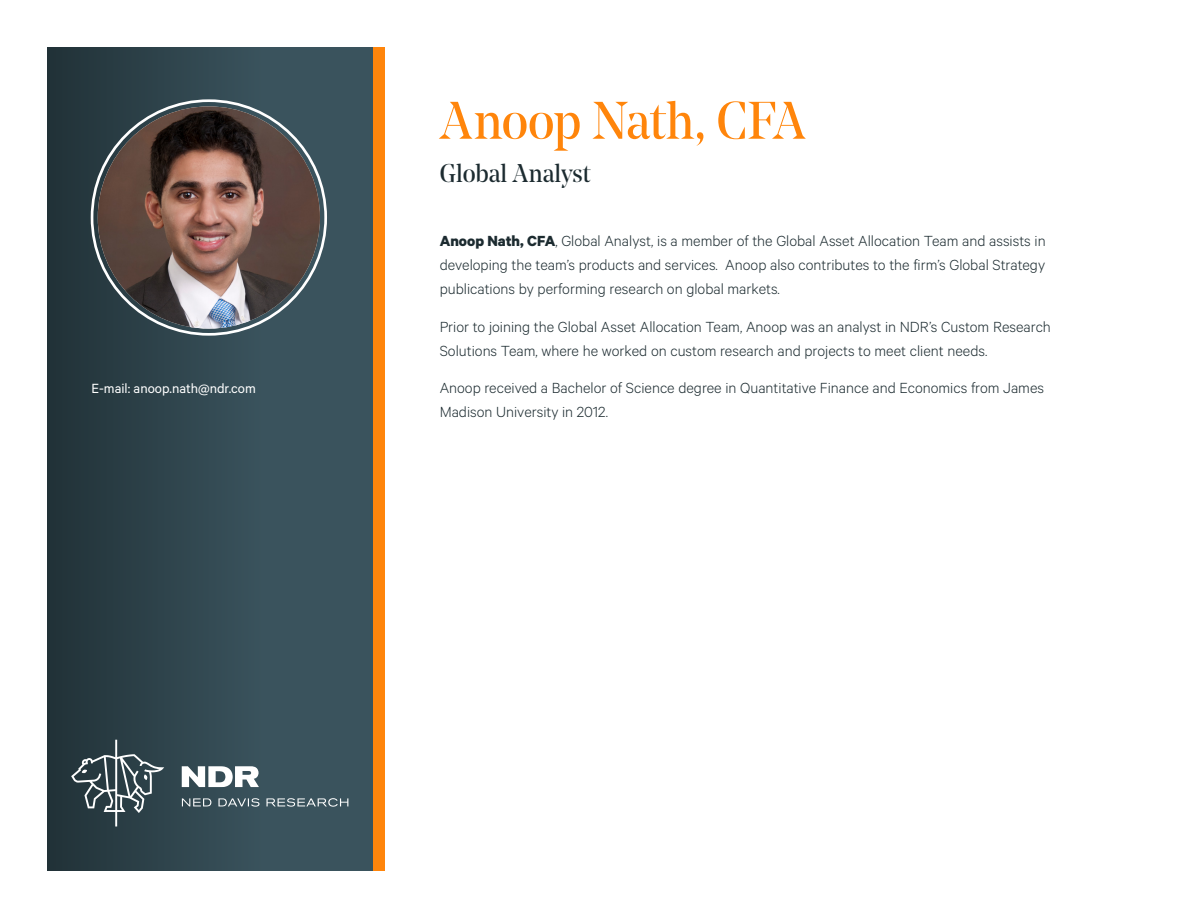
<style>
.page{position:relative;width:1188px;height:918px;background:#fff}
.page>*{position:absolute;margin:0;border:0;box-sizing:border-box;transform-origin:0 0}
.t1{font:52.5px "Noe Display";letter-spacing:-.015em;color:#ff850b}
.t2{font:25.5px "Noe Display";color:#1c2b30}
.t3{font:300 16.5px/24px "Calibre";color:#1c2b30}
.t4{font:15px "Calibre";color:#fff}
.s1{font-weight:700}
</style>
<div class="page">
<div style="left:47px;top:47px;width:325px;height:824px;background:linear-gradient(to right,#26373d,#415c67)"></div>
<div style="left:373px;top:47px;width:11px;height:824px;background:#ff850b"></div>
<svg style="left:71px;top:740px;width:93px;height:87px;background:#48585e"></svg>
<svg style="left:182px;top:798px;width:166px;height:9px"></svg>
<svg style="left:182px;top:766px;width:77px;height:21px"></svg>
<img style="left:98px;top:106px;width:222px;height:223px;border-radius:111px">
<p class="t4" style="left:92px;top:379px;width:166px">E-mail: anoop.nath@ndr.com</p>
<p class="t1" style="left:440px;top:88px;width:367px">Anoop Nath, CFA</p>
<p class="t2" style="left:440px;top:157px;width:153px">Global Analyst</p>
<p class="t3" style="left:440px;top:228px;width:607px;text-align:justify"><span class="s1">Anoop Nath, CFA</span>, Global Analyst, is a member of the Global Asset Allocation Team and assists in developing the team’s products and services. Anoop also contributes to the firm’s Global Strategy publications by performing research on global markets.</p>
<p class="t3" style="left:440px;top:314px;width:613px">Prior to joining the Global Asset Allocation Team, Anoop was an analyst in NDR’s Custom Research<br>Solutions Team, where he worked on custom research and projects to meet client needs.</p>
<p class="t3" style="left:440px;top:375px;width:606px">Anoop received a Bachelor of Science degree in Quantitative Finance and Economics from James<br>Madison University in 2012.</p>
</div>
